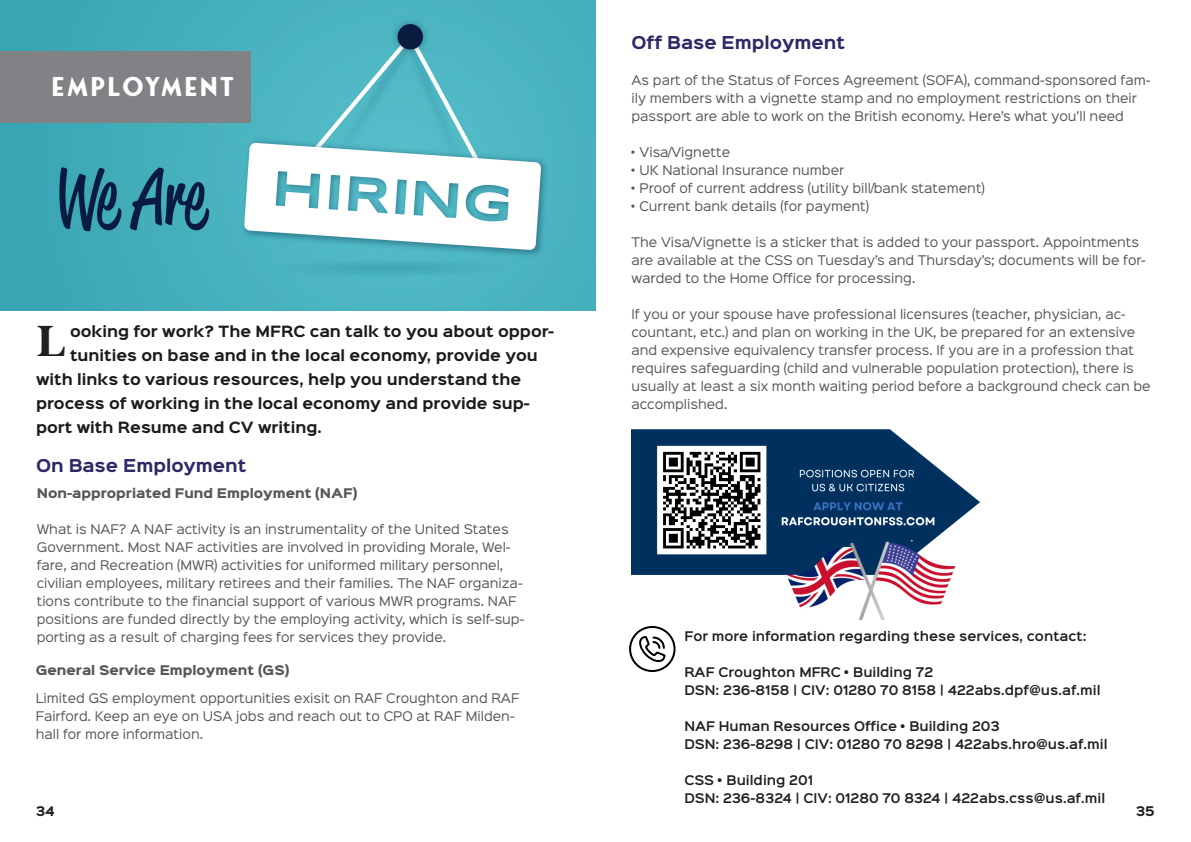
<style>
.page{position:relative;width:1191px;height:842px;background:#fff}
.page>*{position:absolute;margin:0;border:0;box-sizing:border-box;transform-origin:0 0}
.Subtitle{font:43px "MADE Sunflower";color:#231f20}
.title_page{font:700 26px "Fonseca Rounded";letter-spacing:.05em;color:#fff}
.Subtitle-2{font:700 16px "Sinkin Sans 700";color:#2b2966}
.Text_Bold{font:700 14px "Sinkin Sans 700";color:#1a1b1b}
.text_area__b{font:12px/18px "Sinkin Sans 400";color:#57585a}
.text_area__b-2{font:600 12px "Sinkin Sans 600";color:#231f20}
.text_area__b-3{font:900 12px "Sinkin Sans 800";color:#57585a}
.Text_Content{font:700 12px "Sinkin Sans 700";color:#231f20}
</style>
<div class="page">
<img style="left:0;top:0;width:595px;height:310px">
<div style="left:0;top:52px;width:251px;height:71px;background:#808285"></div>
<svg style="left:630px;top:627px;width:44px;height:44px"></svg>
<div style="left:629px;top:626px;width:46px;height:46px;border:2px solid #000;border-radius:50%"></div>
<svg style="left:638px;top:634px;width:29px;height:30px"></svg>
<img style="left:632px;top:429px;width:348px;height:191px">
<p class="title_page" style="left:51px;top:71px;width:185px">EMPLOYMENT</p>
<p class="Text_Bold" style="left:70px;top:324px;width:485px">ooking for work? The MFRC can talk to you about oppor-</p>
<p class="Text_Bold" style="left:70px;top:348px;width:469px">tunities on base and in the local economy, provide you</p>
<p class="Text_Bold" style="left:36px;top:372px;width:487px">with links to various resources, help you understand the</p>
<p class="Text_Bold" style="left:36px;top:396px;width:495px">process of working in the local economy and provide sup-</p>
<p class="Text_Bold" style="left:36px;top:420px;width:287px">port with Resume and CV writing.</p>
<p class="Subtitle" style="left:37px;top:317px;width:30px">L</p>
<p class="Subtitle-2" style="left:36px;top:457px;width:212px">On Base Employment</p>
<p class="text_area__b-3" style="left:37px;top:487px;width:322px">Non-appropriated Fund Employment (NAF)</p>
<p class="text_area__b" style="left:37px;top:519px;width:489px">What is NAF? A NAF activity is an instrumentality of the United States Government. Most NAF activities are involved in providing Morale, Wel&shy;fare, and Recreation (MWR) activities for uniformed military personnel, civilian employees, military retirees and their families. The NAF organiza&shy;tions contribute to the financial support of various MWR programs. NAF positions are funded directly by the employing activity, which is self-sup&shy;porting as a result of charging fees for services they provide.</p>
<p class="text_area__b-3" style="left:36px;top:663px;width:255px">General Service Employment (GS)</p>
<p class="text_area__b" style="left:36px;top:688px;width:485px">Limited GS employment opportunities exisit on RAF Croughton and RAF<br>Fairford. Keep an eye on USA jobs and reach out to CPO at RAF Milden&shy;hall for more information.</p>
<p class="Text_Content" style="left:36px;top:804px;width:20px">34</p>
<p class="Subtitle-2" style="left:631px;top:34px;width:215px">Off Base Employment</p>
<p class="text_area__b" style="left:631px;top:70px;width:520px">As part of the Status of Forces Agreement (SOFA), command-sponsored fam&shy;ily members with a vignette stamp and no employment restrictions on their passport are able to work on the British economy. Here’s what you’ll need</p>
<p class="text_area__b" style="left:631px;top:142px;width:100px">• Visa/Vignette</p>
<p class="text_area__b" style="left:631px;top:160px;width:214px">• UK National Insurance number</p>
<p class="text_area__b" style="left:631px;top:178px;width:355px">• Proof of current address (utility bill/bank statement)</p>
<p class="text_area__b" style="left:631px;top:196px;width:239px">• Current bank details (for payment)</p>
<p class="text_area__b" style="left:631px;top:232px;width:516px">The Visa/Vignette is a sticker that is added to your passport. Appointments are available at the CSS on Tuesday’s and Thursday’s; documents will be for&shy;warded to the Home Office for processing.</p>
<p class="text_area__b" style="left:631px;top:304px;width:521px">If you or your spouse have professional licensures (teacher, physician, ac&shy;countant, etc.) and plan on working in the UK, be prepared for an extensive and expensive equivalency transfer process. If you are in a profession that requires safeguarding (child and vulnerable population protection), there is usually at least a six month waiting period before a background check can be accomplished.</p>
<p class="text_area__b-2" style="left:684px;top:625px;width:403px">For more information regarding these services, contact:</p>
<p class="text_area__b-2" style="left:684px;top:661px;width:250px">RAF Croughton MFRC • Building 72</p>
<p class="text_area__b-2" style="left:684px;top:679px;width:418px">DSN: 236-8158 | CIV: 01280 70 8158 | 422abs.dpf@us.af.mil</p>
<p class="text_area__b-2" style="left:684px;top:715px;width:317px">NAF Human Resources Office • Building 203</p>
<p class="text_area__b-2" style="left:684px;top:733px;width:425px">DSN: 236-8298 | CIV: 01280 70 8298 | 422abs.hro@us.af.mil</p>
<p class="text_area__b-2" style="left:684px;top:769px;width:130px">CSS • Building 201</p>
<p class="text_area__b-2" style="left:684px;top:787px;width:422px">DSN: 236-8324 | CIV: 01280 70 8324 | 422abs.css@us.af.mil</p>
<p class="Text_Content" style="left:1135px;top:805px;width:20px">35</p>
</div>
